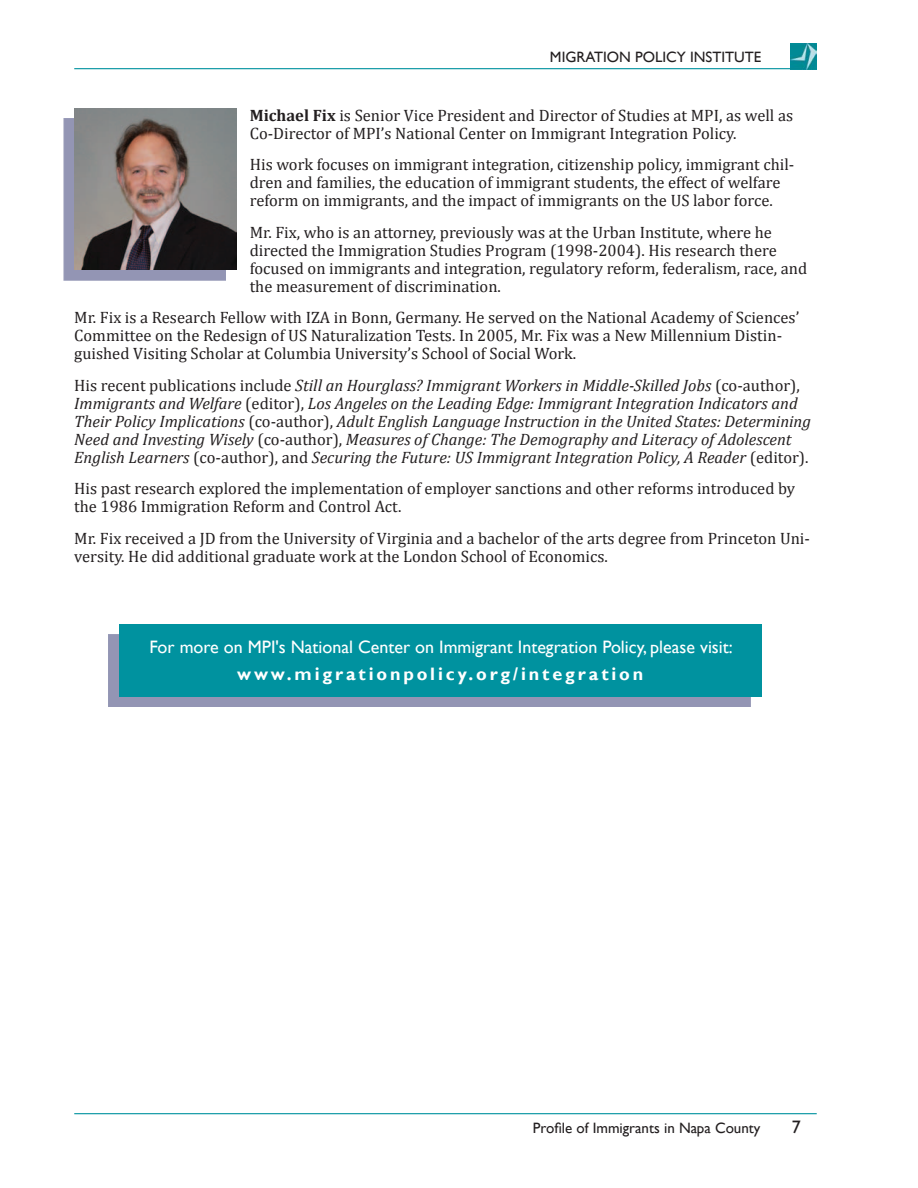
<style>
.page{position:relative;width:918px;height:1188px;background:#fff}
.page>*{position:absolute;margin:0;border:0;box-sizing:border-box;transform-origin:0 0}
.t1{font:18px/27px "Gill Sans";color:#fff;text-align:center}
.t2{font:18px "Gill Sans";color:#231f20}
.Paragraph_Style_Basi{font:16.5px/18px "Cambria";color:#231f20}
.Paragraph_Style_Basi-2{font:italic 16.5px/18px "Cambria";color:#231f20}
.t3{font:15px "Gill Sans";color:#231f20}
.s1{font-weight:700}
.s2{font-style:normal}
</style>
<div class="page">
<hr style="left:74px;top:1113px;width:743px;height:1px;background:#00929f">
<hr style="left:74px;top:68px;width:743px;height:1px;background:#00929f">
<img style="left:791px;top:44px;width:26px;height:25px">
<div style="left:108px;top:634px;width:643px;height:73px;background:#9395b4"></div>
<div style="left:119px;top:624px;width:642px;height:73px;background:#00929f"></div>
<div style="left:64px;top:118px;width:162px;height:163px;background:#9395b4"></div>
<img style="left:74px;top:108px;width:162px;height:162px">
<p class="t3" style="left:550px;top:48px;width:213px">MIGRATION POLICY INSTITUTE</p>
<p class="Paragraph_Style_Basi" style="left:250px;top:106px;width:545px"><span class="s1">Michael Fix</span> is Senior Vice President and Director of Studies at MPI, as well as<br>Co-Director of MPI’s National Center on Immigrant Integration Policy.</p>
<p class="Paragraph_Style_Basi" style="left:250px;top:156px;width:546px">His work focuses on immigrant integration, citizenship policy, immigrant chil&shy;dren and families, the education of immigrant students, the effect of welfare reform on immigrants, and the impact of immigrants on the US labor force.</p>
<p class="Paragraph_Style_Basi" style="left:250px;top:223px;width:559px">Mr. Fix, who is an attorney, previously was at the Urban Institute, where he directed the Immigration Studies Program (1998-2004). His research there focused on immigrants and integration, regulatory reform, federalism, race, and the measurement of discrimination.</p>
<p class="Paragraph_Style_Basi" style="left:74px;top:309px;width:727px">Mr. Fix is a Research Fellow with IZA in Bonn, Germany. He served on the National Academy of Sciences’<br>Committee on the Redesign of US Naturalization Tests. In 2005, Mr. Fix was a New Millennium Distin&shy;guished Visiting Scholar at Columbia University’s School of Social Work.</p>
<p class="Paragraph_Style_Basi-2" style="left:74px;top:376px;width:738px"><span class="s2">His recent publications include</span> Still an Hourglass? Immigrant Workers in Middle-Skilled Jobs <span class="s2">(co-author), </span>Immigrants and Welfare <span class="s2">(editor),</span> Los Angeles on the Leading Edge: Immigrant Integration Indicators and Their Policy Implications <span class="s2">(co-author),</span> Adult English Language Instruction in the United States: Determining Need and Investing Wisely <span class="s2">(co-author),</span> Measures of Change: The Demography and Literacy of Adolescent English Learners <span class="s2">(co-author), and</span> Securing the Future: US Immigrant Integration Policy, A Reader <span class="s2">(editor).</span></p>
<p class="Paragraph_Style_Basi" style="left:74px;top:480px;width:722px">His past research explored the implementation of employer sanctions and other reforms introduced by the 1986 Immigration Reform and Control Act.</p>
<p class="Paragraph_Style_Basi" style="left:74px;top:529px;width:737px">Mr. Fix received a JD from the University of Virginia and a bachelor of the arts degree from Princeton Uni&shy;versity. He did additional graduate work at the London School of Economics.</p>
<p class="t1" style="left:149px;top:634px;width:585px">For more on MPI's National Center on Immigrant Integration Policy, please visit: <span class="s1">www.migrationpolicy.org/integration</span></p>
<p class="t3" style="left:533px;top:1120px;width:229px">Profile of Immigrants in Napa County</p>
<p class="t2" style="left:792px;top:1117px;width:10px">7</p>
</div>
